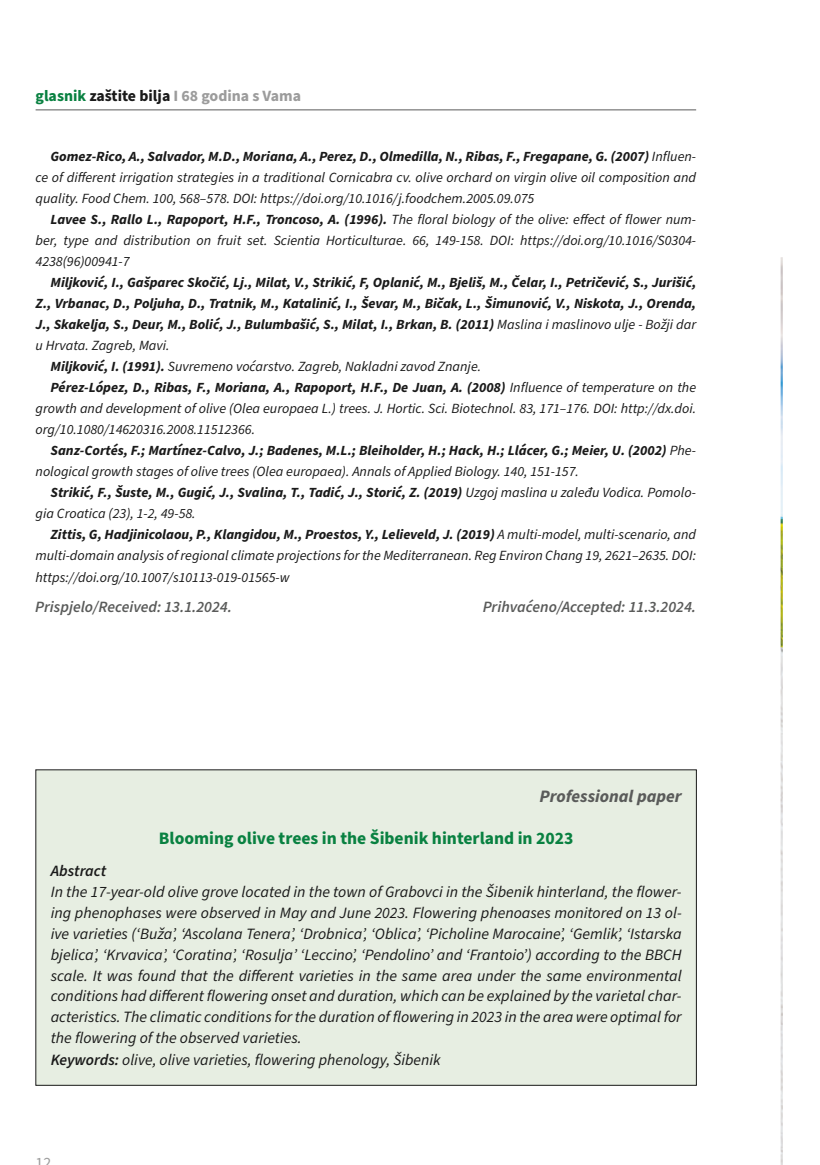
<style>
.page{position:relative;width:820px;height:1165px;background:#fff}
.page>*{position:absolute;margin:0;border:0;box-sizing:border-box;transform-origin:0 0}
.t1{font:700 17.5px "Source Sans Pro";color:#098141}
.t2{font:italic 700 17.5px "Source Sans Pro";color:#5a5b5a}
.t3{font:italic 15.75px/21px "Source Sans Pro";color:#1a1a1a}
.t4{font:italic 600 15.75px "Source Sans Pro";color:#5a5b5a}
.t5{font:700 15.75px "Source Sans Pro";color:#9c9c9c}
.t6{font:italic 600 15.75px "Source Sans Pro";color:#1a1a1a}
.t7{font:15.75px "Source Sans Pro";color:#9c9c9c}
.t8{font:italic 14px/21px "Source Sans Pro";color:#1a1a1a;text-align:justify}
.t9{font:italic 700 14px "Source Sans Pro";color:#1a1a1a}
.s1{color:#098141}
.s2{color:#1a1a1a}
.s3{font-weight:700}
.s4{font-weight:400}
.s5{font-weight:600}
</style>
<div class="page">
<hr style="left:36px;top:110px;width:659px;height:1px;background:#5a5b5a">
<div style="left:36px;top:770px;width:660px;height:315px;background:#e7eee2"></div>
<img style="left:780px;top:257px;width:1px;height:908px">
<p class="t5" style="left:36px;top:90px;width:267px"><span class="s1">glasnik</span> <span class="s2">zaštite bilja</span> I 68 godina s Vama</p>
<p class="t8" style="left:36px;top:148px;width:661px;text-indent:15px"><span class="s3">Gomez-Rico, A., Salvador, M.D., Moriana, A., Perez, D., Olmedilla, N., Ribas, F., Fregapane, G. (2007)</span> Influen&shy;ce of different irrigation strategies in a traditional Cornicabra cv. olive orchard on virgin olive oil composition and quality. Food Chem. 100, 568–578. DOI: https://doi.org/10.1016/j.foodchem.2005.09.075</p>
<p class="t8" style="left:36px;top:211px;width:661px;text-indent:15px"><span class="s3">Lavee S., Rallo L., Rapoport, H.F., Troncoso, A. (1996).</span> The floral biology of the olive: effect of flower num&shy;ber, type and distribution on fruit set. Scientia Horticulturae. 66, 149-158. DOI: https://doi.org/10.1016/S0304- 4238(96)00941-7</p>
<p class="t9" style="left:50px;top:277px;width:646px">Miljković, I., Gašparec Skočić, Lj., Milat, V., Strikić, F, Oplanić, M., Bjeliš, M., Čelar, I., Petričević, S., Jurišić,</p>
<p class="t9" style="left:36px;top:298px;width:661px">Z., Vrbanac, D., Poljuha, D., Tratnik, M., Katalinić, I., Ševar, M., Bičak, L., Šimunović, V., Niskota, J., Orenda,</p>
<p class="t9" style="left:36px;top:319px;width:661px">J., Skakelja, S., Deur, M., Bolić, J., Bulumbašić, S., Milat, I., Brkan, B. (2011) <span class="s4">Maslina i maslinovo ulje - Božji dar</span></p>
<p class="t8" style="left:36px;top:337px;width:135px">u Hrvata. Zagreb, Mavi.</p>
<p class="t8" style="left:50px;top:358px;width:432px"><span class="s3">Miljković, I. (1991).</span> Suvremeno voćarstvo. Zagreb, Nakladni zavod Znanje.</p>
<p class="t9" style="left:50px;top:382px;width:646px">Pérez-López, D., Ribas, F., Moriana, A., Rapoport, H.F., De Juan, A. (2008) <span class="s4">Influence of temperature on the</span></p>
<p class="t8" style="left:36px;top:400px;width:661px">growth and development of olive (Olea europaea L.) trees. J. Hortic. Sci. Biotechnol. 83, 171–176. DOI: http://dx.doi.</p>
<p class="t8" style="left:36px;top:421px;width:221px">org/10.1080/14620316.2008.11512366.</p>
<p class="t9" style="left:50px;top:445px;width:646px">Sanz-Cortés, F.; Martínez-Calvo, J.; Badenes, M.L.; Bleiholder, H.; Hack, H.; Llácer, G.; Meier, U. (2002) <span class="s4">Phe-</span></p>
<p class="t8" style="left:36px;top:463px;width:544px">nological growth stages of olive trees (Olea europaea). Annals of Applied Biology. 140, 151-157.</p>
<p class="t9" style="left:50px;top:487px;width:646px">Strikić, F., Šuste, M., Gugić, J., Svalina, T., Tadić, J., Storić, Z. (2019) <span class="s4">Uzgoj maslina u zaleđu Vodica. Pomolo-</span></p>
<p class="t8" style="left:36px;top:505px;width:161px">gia Croatica (23), 1-2, 49-58.</p>
<p class="t9" style="left:50px;top:529px;width:646px">Zittis, G, Hadjinicolaou, P., Klangidou, M., Proestos, Y., Lelieveld, J. (2019) <span class="s4">A multi-model, multi-scenario, and</span></p>
<p class="t8" style="left:36px;top:547px;width:661px">multi-domain analysis of regional climate projections for the Mediterranean. Reg Environ Chang 19, 2621–2635. DOI:</p>
<p class="t8" style="left:36px;top:568px;width:255px">https://doi.org/10.1007/s10113-019-01565-w</p>
<p class="t4" style="left:35px;top:597px;width:198px">Prispjelo/Received: 13.1.2024.</p>
<p class="t4" style="left:482px;top:597px;width:215px">Prihvaćeno/Accepted: 11.3.2024.</p>
<p class="t2" style="left:539px;top:790px;width:143px">Professional paper</p>
<p class="t1" style="left:159px;top:832px;width:416px">Blooming olive trees in the Šibenik hinterland in 2023</p>
<p class="t6" style="left:51px;top:861px;width:57px">Abstract</p>
<p class="t3" style="left:51px;top:882px;width:632px">In the 17-year-old olive grove located in the town of Grabovci in the Šibenik hinterland, the flower&shy;ing phenophases were observed in May and June 2023. Flowering phenoases monitored on 13 ol&shy;ive varieties (‘Buža’, ‘Ascolana Tenera’, ‘Drobnica’, ‘Oblica’, ‘Picholine Marocaine’, ‘Gemlik’, ‘Istarska bjelica’, ‘Krvavica’, ‘Coratina’, ‘Rosulja’ ‘Leccino’, ‘Pendolino’ and ‘Frantoio’) according to the BBCH scale. It was found that the different varieties in the same area under the same environmental conditions had different flowering onset and duration, which can be explained by the varietal char&shy;acteristics. The climatic conditions for the duration of flowering in 2023 in the area were optimal for the flowering of the observed varieties.<br><span class="s5">Keywords:</span> olive, olive varieties, flowering phenology, Šibenik</p>
<p class="t7" style="left:36px;top:1156px;width:17px">12</p>
</div>
